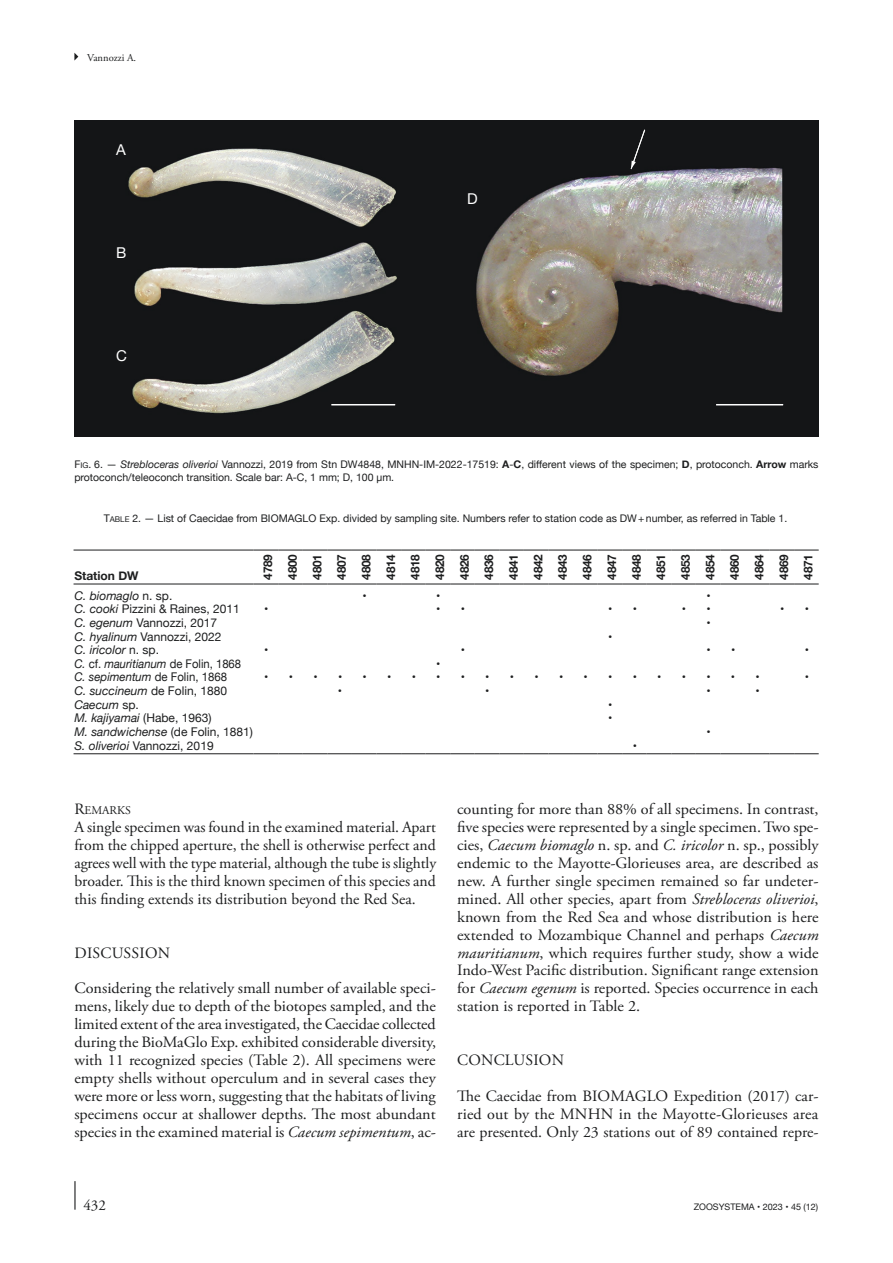
<style>
.page{position:relative;width:893px;height:1263px;background:#fff}
.page>*{position:absolute;margin:0;border:0;box-sizing:border-box;transform-origin:0 0}
.t1{font:15.75px/18px "Adobe Garamond Pro";color:#1d1e1f;text-align:justify}
.t2{font:15px "Helvetica Neue 3";color:#fff}
.t3{font:15px "Adobe Garamond Pro";color:#1d1e1f}
.t4{font:12px "Helvetica Neue";color:#1d1e1f}
.t5{font:700 12px/24.6px "Helvetica Neue";letter-spacing:-.02em;color:#1d1e1f;text-align:justify}
.t6{font:italic 12px "Helvetica Neue";color:#1d1e1f}
.t7{font:12px "Helvetica Neue";color:#1d1e1f;scale:.94 1}
.t8{font:italic 12px "Helvetica Neue";color:#1d1e1f;scale:.95 1}
.t9{font:700 12px "Helvetica Neue";color:#1d1e1f}
.t10{font:11.85px "Adobe Garamond";color:#1d1e1f}
.t11{font:10.5px/12.8px "Helvetica Neue";color:#1d1e1f}
.t12{font:10.5px "Adobe Garamond Pro Regular 4";color:#1d1e1f}
.t13{font:9px "Helvetica Neue";color:#1d1e1f}
.s1{font-style:inherit}
.s2{font-size:7.8px}
.s3{font-style:italic}
.s4{font-weight:700}
.s5{font-style:normal}
.s6{font-size:15.75px}
</style>
<div class="page">
<hr style="left:74px;top:1181px;width:2px;height:29px;background:#1d1e1f">
<svg style="left:74px;top:53px;width:4px;height:8px"></svg>
<img style="left:74px;top:120px;width:745px;height:317px">
<hr style="left:331px;top:404px;width:64px;height:1px;background:#fff">
<hr style="left:716px;top:404px;width:67px;height:1px;background:#fff">
<svg style="left:631px;top:129px;width:15px;height:40px"></svg>
<hr style="left:74px;top:550px;width:180px;height:1px;background:#1d1e1f">
<svg style="left:254px;top:550px;width:565px;height:1px"></svg>
<hr style="left:74px;top:584px;width:180px;height:1px;background:#1d1e1f">
<svg style="left:254px;top:584px;width:565px;height:1px"></svg>
<hr style="left:74px;top:753px;width:180px;height:1px;background:#1d1e1f">
<svg style="left:254px;top:753px;width:565px;height:1px"></svg>
<p class="t12" style="left:87px;top:51px;width:50px">Vannozzi A.</p>
<p class="t2" style="left:116px;top:138px;width:11px">A</p>
<p class="t2" style="left:116px;top:241px;width:12px">B</p>
<p class="t2" style="left:116px;top:344px;width:12px">C</p>
<p class="t2" style="left:467px;top:188px;width:12px">D</p>
<p class="t11" style="left:74px;top:459px;width:746px"><span class="s1">f</span><span class="s2">ig</span><span class="s1">. 6</span>. — <span class="s3">Strebloceras oliverioi</span> Vannozzi, 2019 from Stn DW4848, MNHN-IM-2022-17519: <span class="s4">A</span>-<span class="s4">C</span>, different views of the specimen; <span class="s4">D</span>, protoconch. <span class="s4">Arrow</span> marks protoconch/teleoconch transition. Scale bar: A-C, 1 mm; D, 100 µm.</p>
<p class="t11" style="left:104px;top:513px;width:685px"><span class="s1">t</span><span class="s2">able</span> <span class="s1">2</span>. — List of Caecidae from BIOMAGLO Exp. divided by sampling site. Numbers refer to station code as DW+number, as referred in Table 1.</p>
<p class="t9" style="left:74px;top:566px;width:66px">Station DW</p>
<p class="t5" style="left:256px;top:580px;width:27px;rotate:-90deg">4789<br>4800<br>4801<br>4807<br>4808<br>4814<br>4818<br>4820<br>4826<br>4836<br>4841<br>4842<br>4843<br>4846<br>4847<br>4848<br>4851<br>4853<br>4854<br>4860<br>4864<br>4869<br>4871</p>
<p class="t6" style="left:74px;top:587px;width:100px">C. biomaglo <span class="s5">n. sp.</span></p>
<p class="t4" style="left:363px;top:587px;width:6px">•</p>
<p class="t4" style="left:436px;top:587px;width:6px">•</p>
<p class="t4" style="left:706px;top:587px;width:6px">•</p>
<p class="t4" style="left:74px;top:600px;width:167px"><span class="s3">C. cooki</span> Pizzini &amp; Raines, 2011</p>
<p class="t4" style="left:264px;top:600px;width:6px">•</p>
<p class="t4" style="left:436px;top:600px;width:30px">• •</p>
<p class="t4" style="left:608px;top:600px;width:30px">• •</p>
<p class="t4" style="left:682px;top:600px;width:30px">• •</p>
<p class="t4" style="left:780px;top:600px;width:30px">• •</p>
<p class="t4" style="left:74px;top:614px;width:144px"><span class="s3">C. egenum</span> Vannozzi, 2017</p>
<p class="t4" style="left:706px;top:614px;width:6px">•</p>
<p class="t4" style="left:74px;top:628px;width:149px"><span class="s3">C. hyalinum</span> Vannozzi, 2022</p>
<p class="t4" style="left:608px;top:628px;width:6px">•</p>
<p class="t6" style="left:74px;top:641px;width:86px">C. iricolor <span class="s5">n. sp.</span></p>
<p class="t4" style="left:264px;top:641px;width:6px">•</p>
<p class="t4" style="left:461px;top:641px;width:6px">•</p>
<p class="t4" style="left:706px;top:641px;width:30px">• •</p>
<p class="t4" style="left:805px;top:641px;width:6px">•</p>
<p class="t7" style="left:74px;top:655px;width:179px"><span class="s3">C.</span> cf. <span class="s3">mauritianum</span> de Folin, 1868</p>
<p class="t4" style="left:436px;top:655px;width:6px">•</p>
<p class="t8" style="left:74px;top:668px;width:162px">C. sepimentum <span class="s5">de Folin, 1868</span></p>
<p class="t4" style="left:264px;top:668px;width:30px">• •</p>
<p class="t4" style="left:313px;top:668px;width:30px">• •</p>
<p class="t4" style="left:363px;top:668px;width:30px">• •</p>
<p class="t4" style="left:412px;top:668px;width:30px">• •</p>
<p class="t4" style="left:461px;top:668px;width:30px">• •</p>
<p class="t4" style="left:510px;top:668px;width:30px">• •</p>
<p class="t4" style="left:559px;top:668px;width:30px">• •</p>
<p class="t4" style="left:608px;top:668px;width:30px">• •</p>
<p class="t4" style="left:657px;top:668px;width:30px">• •</p>
<p class="t4" style="left:706px;top:668px;width:30px">• •</p>
<p class="t4" style="left:755px;top:668px;width:6px">•</p>
<p class="t4" style="left:805px;top:668px;width:6px">•</p>
<p class="t4" style="left:74px;top:682px;width:154px"><span class="s3">C. succineum</span> de Folin, 1880</p>
<p class="t4" style="left:338px;top:682px;width:6px">•</p>
<p class="t4" style="left:485px;top:682px;width:6px">•</p>
<p class="t4" style="left:706px;top:682px;width:6px">•</p>
<p class="t4" style="left:755px;top:682px;width:6px">•</p>
<p class="t6" style="left:74px;top:696px;width:66px">Caecum <span class="s5">sp.</span></p>
<p class="t4" style="left:608px;top:696px;width:6px">•</p>
<p class="t6" style="left:74px;top:709px;width:139px">M. kajiyamai <span class="s5">(Habe, 1963)</span></p>
<p class="t4" style="left:608px;top:709px;width:6px">•</p>
<p class="t6" style="left:74px;top:723px;width:180px">M. sandwichense <span class="s5">(de Folin, 1881)</span></p>
<p class="t4" style="left:706px;top:723px;width:6px">•</p>
<p class="t4" style="left:74px;top:736px;width:141px"><span class="s3">S. oliverioi</span> Vannozzi, 2019</p>
<p class="t4" style="left:633px;top:736px;width:6px">•</p>
<p class="t10" style="left:74px;top:804px;width:58px"><span class="s6">R</span>EMARKS</p>
<p class="t1" style="left:74px;top:818px;width:363px">A single specimen was found in the examined material. Apart from the chipped aperture, the shell is otherwise perfect and agrees well with the type material, although the tube is slightly broader. This is the third known specimen of this species and this finding extends its distribution beyond the Red Sea.</p>
<p class="t1" style="left:75px;top:944px;width:97px">DISCUSSION</p>
<p class="t1" style="left:74px;top:980px;width:363px">Considering the relatively small number of available speci&shy;mens, likely due to depth of the biotopes sampled, and the limited extent of the area investigated, the Caecidae collected during the BioMaGlo Exp. exhibited considerable diversity, with 11 recognized species (Table 2). All specimens were empty shells without operculum and in several cases they were more or less worn, suggesting that the habitats of living specimens occur at shallower depths. The most abundant species in the examined material is <span class="s3">Caecum sepimentum</span>, ac-</p>
<p class="t1" style="left:457px;top:800px;width:363px">counting for more than 88% of all specimens. In contrast, five species were represented by a single specimen. Two spe&shy;cies, <span class="s3">Caecum biomaglo</span> n. sp. and <span class="s3">C. iricolor</span> n. sp., possibly endemic to the Mayotte-Glorieuses area, are described as new. A further single specimen remained so far undeter&shy;mined. All other species, apart from <span class="s3">Strebloceras oliverioi</span>, known from the Red Sea and whose distribution is here extended to Mozambique Channel and perhaps <span class="s3">Caecum mauritianum</span>, which requires further study, show a wide Indo-West Pacific distribution. Significant range extension for <span class="s3">Caecum egenum</span> is reported. Species occurrence in each station is reported in Table 2.</p>
<p class="t1" style="left:457px;top:1052px;width:108px">CONCLUSION</p>
<p class="t1" style="left:457px;top:1087px;width:363px">The Caecidae from BIOMAGLO Expedition (2017) car&shy;ried out by the MNHN in the Mayotte-Glorieuses area are presented. Only 23 stations out of 89 contained repre-</p>
<p class="t3" style="left:83px;top:1196px;width:24px">432</p>
<p class="t13" style="left:694px;top:1200px;width:126px">ZOOSYSTEMA • 2023 • 45 (12)</p>
</div>
